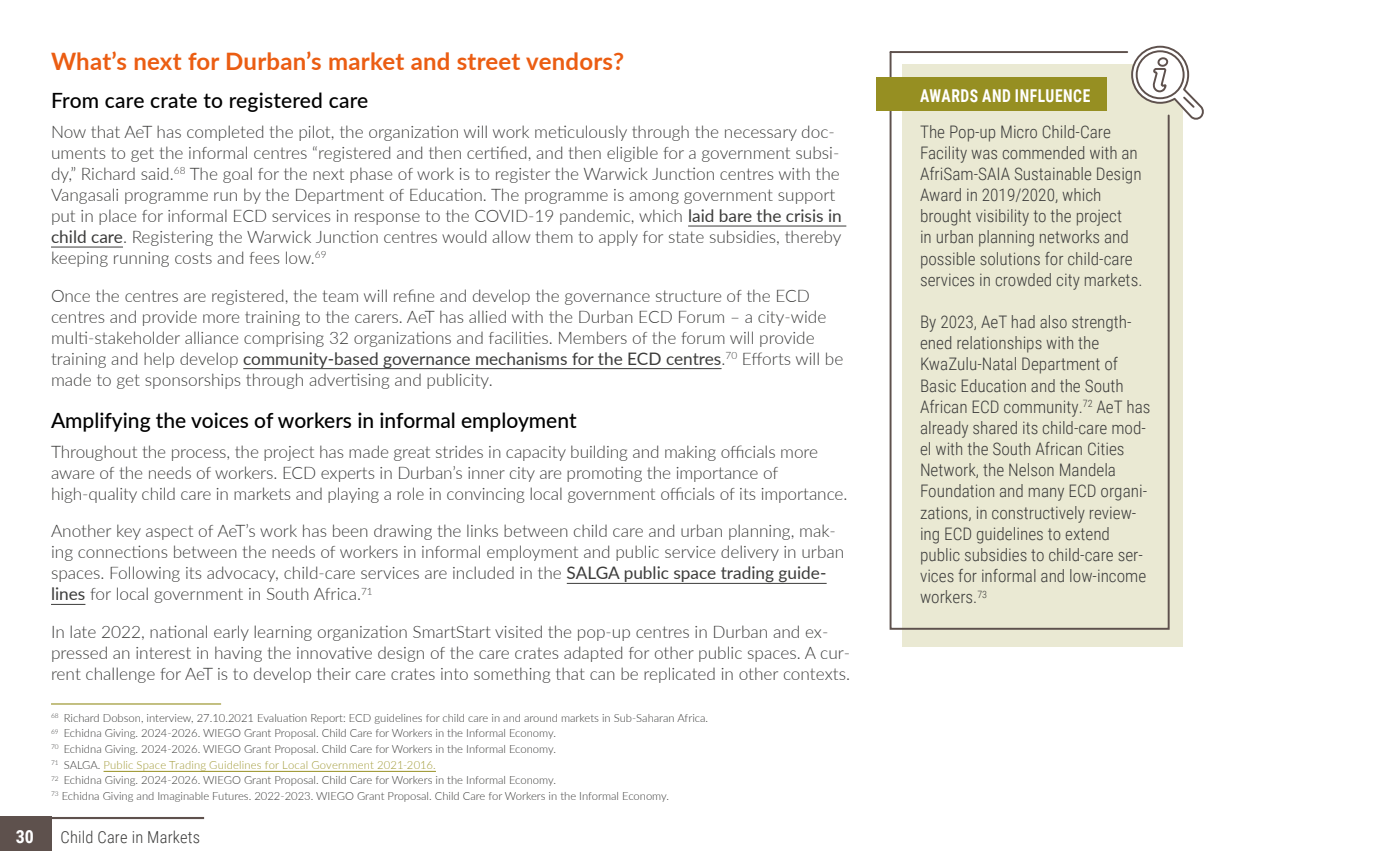
<style>
.page{position:relative;width:1382px;height:851px;background:#fff}
.page>*{position:absolute;margin:0;border:0;box-sizing:border-box;transform-origin:0 0}
.t1{font:700 24px "Lato";letter-spacing:.01em;color:#eb5d12}
.t2{font:500 21px "Lato";color:#000}
.t3{font:700 18px "Roboto Condensed";color:#fff}
.t4{font:700 17.7px "Roboto Condensed";letter-spacing:.035em;color:#fff;scale:.88 1}
.t5{font:300 17.25px/21px "Lato";color:#3c3c3b}
.t6{font:300 17.25px/21.1px "Roboto Condensed";color:#3c3c3b}
.t7{font:300 16.5px "Roboto Condensed";letter-spacing:.01em;color:#3c3c3b}
.t8{font:300 11.25px/15.6px "Lato";color:#3c3c3b}
.s1{font-weight:400}
.s2{color:#a19a38}
</style>
<div class="page">
<div style="left:0;top:816px;width:51px;height:34px;background:#5e514d"></div>
<hr style="left:39px;top:816px;width:165px;height:3px;background:#5e514d">
<hr style="left:688px;top:225px;width:158px;height:1px;background:#3c3c3b">
<hr style="left:51px;top:246px;width:72px;height:1px;background:#3c3c3b">
<hr style="left:243px;top:368px;width:478px;height:1px;background:#3c3c3b">
<hr style="left:567px;top:583px;width:260px;height:1px;background:#3c3c3b">
<hr style="left:51px;top:604px;width:34px;height:1px;background:#3c3c3b">
<hr style="left:51px;top:703px;width:170px;height:1px;background:#968f22">
<hr style="left:104px;top:771px;width:332px;height:1px;background:#968f22">
<div style="left:902px;top:64px;width:280px;height:582px;background:#eae9d3"></div>
<svg style="left:1145px;top:45px;width:59px;height:74px"></svg>
<svg style="left:889px;top:50px;width:282px;height:580px"></svg>
<div style="left:876px;top:77px;width:231px;height:33px;background:#968f22"></div>
<h1 class="t1" style="left:51px;top:44px;width:574px">What’s next for Durban’s market and street vendors?</h1>
<p class="t2" style="left:51px;top:86px;width:319px">From care crate to registered care</p>
<p class="t5" style="left:51px;top:121px;width:792px">Now that AeT has completed the pilot, the organization will work meticulously through the necessary doc&shy;uments to get the informal centres “registered and then certified, and then eligible for a government subsi&shy;dy,” Richard said.<sup>68</sup> The goal for the next phase of work is to register the Warwick Junction centres with the Vangasali programme run by the Department of Education. The programme is among government support put in place for informal ECD services in response to the COVID-19 pandemic, which <span class="s1">laid bare the crisis in child care</span>. Registering the Warwick Junction centres would allow them to apply for state subsidies, thereby keeping running costs and fees low.<sup>69</sup></p>
<p class="t5" style="left:51px;top:284px;width:794px">Once the centres are registered, the team will refine and develop the governance structure of the ECD centres and provide more training to the carers. AeT has allied with the Durban ECD Forum – a city-wide multi-stakeholder alliance comprising 32 organizations and facilities. Members of the forum will provide training and help develop <span class="s1">community-based governance mechanisms for the ECD centres</span>.<sup>70</sup> Efforts will be made to get sponsorships through advertising and publicity.</p>
<p class="t2" style="left:51px;top:405px;width:527px">Amplifying the voices of workers in informal employment</p>
<p class="t5" style="left:51px;top:440px;width:798px">Throughout the process, the project has made great strides in capacity building and making officials more aware of the needs of workers. ECD experts in Durban’s inner city are promoting the importance of high-quality child care in markets and playing a role in convincing local government officials of its importance.</p>
<p class="t5" style="left:51px;top:520px;width:795px">Another key aspect of AeT’s work has been drawing the links between child care and urban planning, mak&shy;ing connections between the needs of workers in informal employment and public service delivery in urban spaces. Following its advocacy, child-care services are included in the <span class="s1">SALGA public space trading guide&shy;lines</span> for local government in South Africa.<sup>71</sup></p>
<p class="t5" style="left:51px;top:620px;width:801px">In late 2022, national early learning organization SmartStart visited the pop-up centres in Durban and ex&shy;pressed an interest in having the innovative design of the care crates adapted for other public spaces. A cur&shy;rent challenge for AeT is to develop their care crates into something that can be replicated in other contexts.</p>
<p class="t8" style="left:51px;top:709px;width:659px"><sup>68</sup> Richard Dobson, interview, 27.10.2021 Evaluation Report: ECD guidelines for child care in and around markets in Sub-Saharan Africa.<br><sup>69</sup> Echidna Giving. 2024-2026. WIEGO Grant Proposal. Child Care for Workers in the Informal Economy.<br><sup>70</sup> Echidna Giving. 2024-2026. WIEGO Grant Proposal. Child Care for Workers in the Informal Economy.<br><sup>71</sup> SALGA. <span class="s2">Public Space Trading Guidelines for Local Government 2021-2016.<br></span><sup>72</sup> Echidna Giving. 2024-2026. WIEGO Grant Proposal. Child Care for Workers in the Informal Economy.<br><sup>73</sup> Echidna Giving and Imaginable Futures. 2022-2023. WIEGO Grant Proposal. Child Care for Workers in the Informal Economy.</p>
<p class="t3" style="left:16px;top:823px;width:20px">30</p>
<p class="t7" style="left:61px;top:825px;width:141px">Child Care in Markets</p>
<p class="t4" style="left:920px;top:83px;width:195px">AWARDS AND INFLUENCE</p>
<p class="t6" style="left:920px;top:120px;width:224px">The Pop-up Micro Child-Care<br>Facility was commended with an<br>AfriSam-SAIA Sustainable Design<br>Award in 2019/2020, which brought visibility to the project<br>in urban planning networks and possible solutions for child-care services in crowded city markets.</p>
<p class="t6" style="left:920px;top:311px;width:232px">By 2023, AeT had also strength&shy;ened relationships with the<br>KwaZulu-Natal Department of<br>Basic Education and the South<br>African ECD community.<sup>72</sup> AeT has already shared its child-care mod&shy;el with the South African Cities<br>Network, the Nelson Mandela<br>Foundation and many ECD organi&shy;zations, in constructively review&shy;ing ECD guidelines to extend public subsidies to child-care ser&shy;vices for informal and low-income workers.<sup>73</sup></p>
</div>
